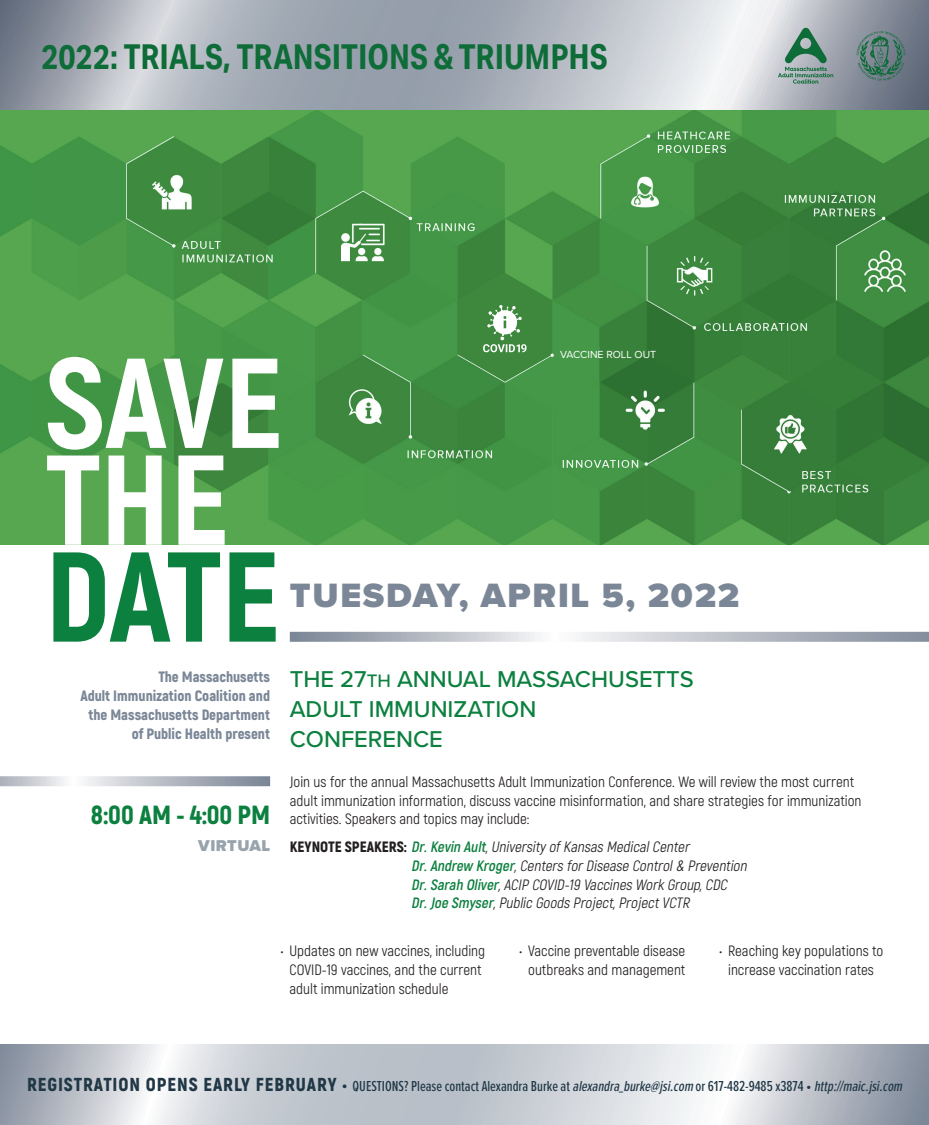
<style>
.page{position:relative;width:929px;height:1125px;background:#fff}
.page>*{position:absolute;margin:0;border:0;box-sizing:border-box;transform-origin:0 0}
.t1{font:800 127.5px "Akrobat";color:#fff}
.t2{font:800 127.5px "Akrobat";color:#0c803f}
.t3{font:900 35px "Proxima Nova";letter-spacing:.05em;color:#7b8797}
.t4{font:700 34.38px "Aktiv Grotesk Cd";color:#0e6c38}
.t5{font:900 26.25px "Akrobat";color:#0c803f}
.t6{font:500 23.75px/30px "Proxima Nova";color:#0c803f}
.t7{font:900 16.25px "Proxima Nova";letter-spacing:.03em;color:#98a4ad}
.Bullet_2021{font:15px/18.8px "Akrobat";color:#231f20}
.Text_2021{font:italic 15px/18.8px "Akrobat";color:#231f20}
.t8{font:500 15px "Proxima Nova Ex Cn";color:#203746}
.t9{font:900 15px/18.8px "Akrobat";color:#7b8797;text-align:right}
.t10{font:10.62px "Proxima Nova";color:#fff}
.s1{font-size:18.75px}
.s2{font-weight:900;font-style:normal}
.s3{font-weight:700;color:#0c803f}
.s4{font-family:"Akrobat";font-weight:900;font-size:18.75px}
.s5{font-style:italic}
</style>
<div class="page">
<svg style="left:0;top:0;width:928px;height:111px;background:#acb3bb"></svg>
<svg style="left:0;top:1045px;width:928px;height:80px;background:#c7ccd3"></svg>
<svg style="left:856px;top:31px;width:49px;height:50px;background:#5f7d7a"></svg>
<svg style="left:777px;top:28px;width:56px;height:56px;background:#8aa69e"></svg>
<img style="left:0;top:111px;width:928px;height:434px">
<svg style="left:290px;top:632px;width:638px;height:10px;background:#bbc0c8"></svg>
<svg style="left:0;top:776px;width:270px;height:10px;background:#bfc3cb"></svg>
<svg style="left:457px;top:273px;width:189px;height:109px;background:#459047"></svg>
<p class="t4" style="left:41px;top:36px;width:568px">2022: TRIALS, TRANSITIONS &amp; TRIUMPHS</p>
<p class="t1" style="left:45px;top:322px;width:240px">SAVE</p>
<p class="t1" style="left:45px;top:419px;width:186px">THE</p>
<p class="t2" style="left:45px;top:516px;width:237px">DATE</p>
<p class="t10" style="left:560px;top:347px;width:98px">VACCINE ROLL OUT</p>
<p class="t3" style="left:290px;top:569px;width:451px">TUESDAY, APRIL 5, 2022</p>
<p class="t9" style="left:80px;top:668px;width:191px">The Massachusetts<br>Adult Immunization Coalition and</p>
<p class="t9" style="left:88px;top:705px;width:183px">the Massachusetts Department of Public Health present</p>
<p class="t5" style="left:91px;top:798px;width:181px">8:00 AM - 4:00 PM</p>
<p class="t7" style="left:198px;top:834px;width:73px">VIRTUAL</p>
<p class="t6" style="left:290px;top:663px;width:405px">THE 27<span class="s1">TH</span> ANNUAL MASSACHUSETTS</p>
<p class="t6" style="left:290px;top:693px;width:248px">ADULT IMMUNIZATION<br>CONFERENCE</p>
<p class="Bullet_2021" style="left:290px;top:772px;width:573px">Join us for the annual Massachusetts Adult Immunization Conference. We will review the most current adult immunization information, discuss vaccine misinformation, and share strategies for immunization activities. Speakers and topics may include:</p>
<p class="Text_2021" style="left:411px;top:837px;width:340px;text-indent:-121px"><span class="s2">K E Y N O T E S P E A K E RS :</span> <span class="s3">Dr.Kevin Ault</span>,UniversityofKansas MedicalCenter <span class="s3">Dr.Andrew Kroger</span>,Centers forDisease Control&amp; Prevention <span class="s3">Dr.Sarah Oliver</span>,ACIP COVID-19 Vaccines Work Group,CDC <span class="s3">Dr.Joe Smyser</span>,Public Goods Project,ProjectVCTR</p>
<p class="Bullet_2021" style="left:289px;top:941px;width:197px;text-indent:-9px">• Updates on new vaccines, including<br>COVID-19 vaccines, and the current adult immunization schedule</p>
<p class="Bullet_2021" style="left:519px;top:941px;width:167px;text-align:center">• Vaccine preventable disease outbreaks and management</p>
<p class="Bullet_2021" style="left:719px;top:941px;width:166px;text-align:center">• Reaching key populations to increase vaccination rates</p>
<p class="t8" style="left:27px;top:1076px;width:880px"><span class="s4">REGISTRATION OPENS EARLY FEBRUARY •</span> QUESTIONS? Please contact Alexandra Burke at <span class="s5">alexandra_burke@jsi.com</span> or 617-482-9485 x3874 • <span class="s5">http://maic.jsi.com</span></p>
</div>
